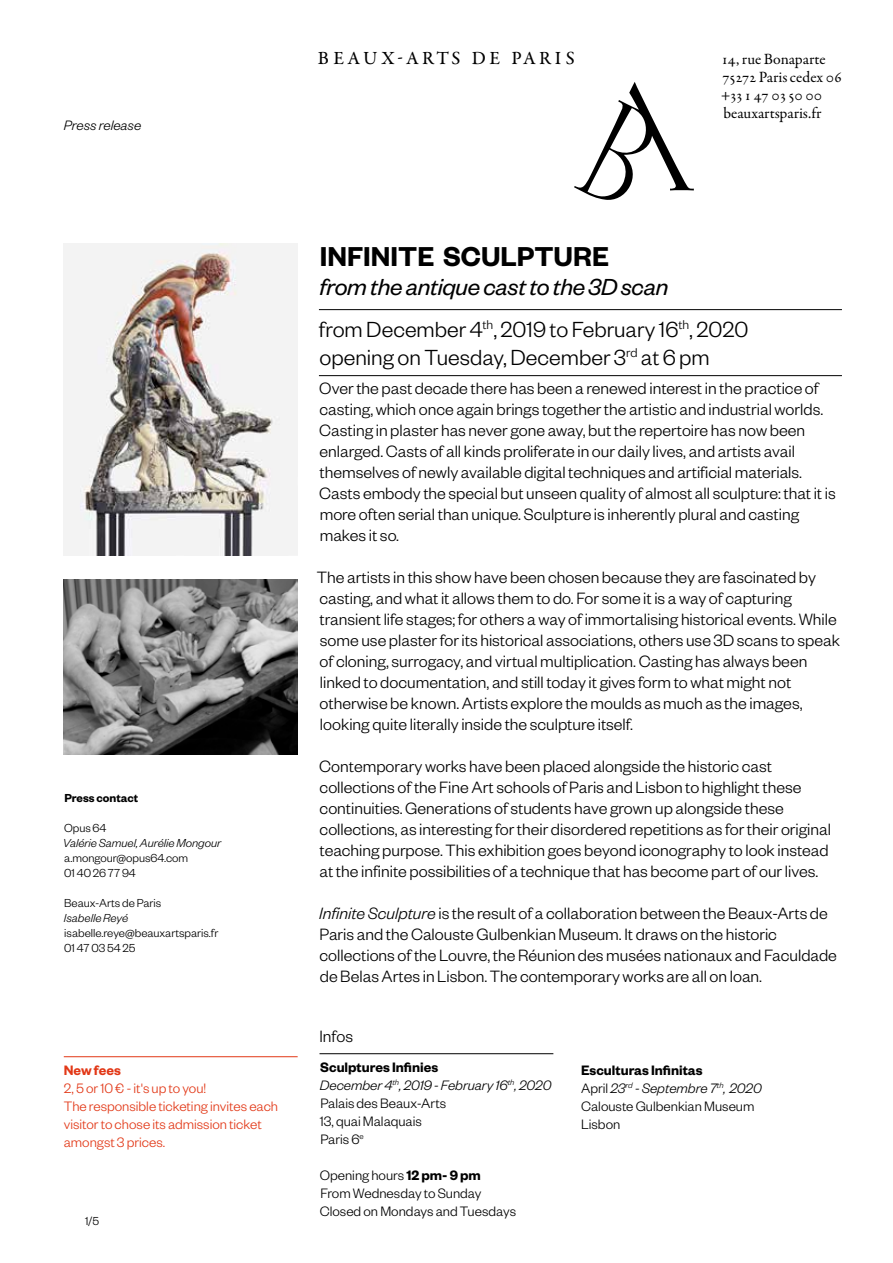
<style>
.page{position:relative;width:893px;height:1263px;background:#fff}
.page>*{position:absolute;margin:0;border:0;box-sizing:border-box;transform-origin:0 0}
.t1{font:600 30px "Founders Grotesk";color:#000}
.t2{font:italic 25.5px "Founders Grotesk";letter-spacing:-.01em;color:#000}
.t3{font:300 24px/28.5px "Founders Grotesk";color:#000}
.t4{font:500 18.75px "Garamond Premr Pro";letter-spacing:.18em;color:#000}
.t5{font:300 18px/21px "Founders Grotesk";color:#000}
.t6{font:15.75px/18px "Garamond Premr Pro";color:#000}
.t7{font:300 15px/18px "Founders Grotesk";color:#000}
.t8{font:300 15px/18px "Founders Grotesk";color:#e23817}
.t9{font:italic 300 15px "Founders Grotesk";color:#000}
.t10{font:600 15px "Founders Grotesk";color:#e23817}
.t11{font:300 12.75px/15px "Founders Grotesk";color:#000}
.t12{font:italic 300 12.75px "Founders Grotesk";color:#000}
.t13{font:600 12.75px "Founders Grotesk";color:#000}
.s1{font-style:italic}
.s2{font-weight:600}
</style>
<div class="page">
<svg style="left:574px;top:82px;width:120px;height:118px"></svg>
<hr style="left:319px;top:309px;width:523px;height:1px;background:#000">
<hr style="left:319px;top:375px;width:523px;height:1px;background:#000">
<hr style="left:319px;top:1053px;width:234px;height:1px;background:#000">
<hr style="left:64px;top:1056px;width:234px;height:1px;background:#e23817">
<img style="left:64px;top:244px;width:234px;height:312px">
<img style="left:64px;top:579px;width:234px;height:175px">
<p class="t9" style="left:64px;top:116px;width:79px">Press release</p>
<p class="t4" style="left:318px;top:47px;width:258px">BEAUX-ARTS DE PARIS</p>
<p class="t6" style="left:721px;top:50px;width:123px">14, rue Bonaparte<br>75272 Paris cedex 06 +33 1 47 03 50 00 beauxartsparis.fr</p>
<p class="t13" style="left:64px;top:790px;width:75px">Press contact</p>
<p class="t11" style="left:64px;top:820px;width:44px">Opus 64</p>
<p class="t12" style="left:63px;top:835px;width:160px">Valérie Samuel, Aurélie Mongour</p>
<p class="t11" style="left:64px;top:850px;width:126px">a.mongour@opus64.com<br>01 40 26 77 94</p>
<p class="t11" style="left:64px;top:895px;width:98px">Beaux-Arts de Paris</p>
<p class="t12" style="left:64px;top:910px;width:66px">Isabelle Reyé</p>
<p class="t11" style="left:64px;top:925px;width:156px">isabelle.reye@beauxartsparis.fr<br>01 47 03 54 25</p>
<p class="t10" style="left:64px;top:1060px;width:59px">New fees</p>
<p class="t8" style="left:64px;top:1078px;width:216px">2, 5 or 10€ - it's up to you!<br>The responsible ticketing invites each visitor to chose its admission ticket amongst 3 prices.</p>
<p class="t11" style="left:85px;top:1213px;width:15px">1/5</p>
<h1 class="t1" style="left:320px;top:238px;width:291px">INFINITE SCULPTURE</h1>
<h2 class="t2" style="left:319px;top:271px;width:350px">from the antique cast to the 3D scan</h2>
<h3 class="t3" style="left:319px;top:314px;width:431px">from December 4<sup>th</sup>, 2019 to February 16<sup>th</sup>, 2020 opening on Tuesday, December 3<sup>rd</sup> at 6 pm</h3>
<p class="t5" style="left:319px;top:377px;width:518px">Over the past decade there has been a renewed interest in the practice of casting, which once again brings together the artistic and industrial worlds.<br>Casting in plaster has never gone away, but the repertoire has now been enlarged. Casts of all kinds proliferate in our daily lives, and artists avail themselves of newly available digital techniques and artificial materials.<br>Casts embody the special but unseen quality of almost all sculpture: that it is more often serial than unique. Sculpture is inherently plural and casting makes it so.</p>
<p class="t5" style="left:317px;top:566px;width:525px">The artists in this show have been chosen because they are fascinated by casting, and what it allows them to do. For some it is a way of capturing transient life stages; for others a way of immortalising historical events. While some use plaster for its historical associations, others use 3D scans to speak of cloning, surrogacy, and virtual multiplication. Casting has always been linked to documentation, and still today it gives form to what might not otherwise be known. Artists explore the moulds as much as the images, looking quite literally inside the sculpture itself.</p>
<p class="t5" style="left:319px;top:755px;width:513px">Contemporary works have been placed alongside the historic cast collections of the Fine Art schools of Paris and Lisbon to highlight these continuities. Generations of students have grown up alongside these collections, as interesting for their disordered repetitions as for their original teaching purpose. This exhibition goes beyond iconography to look instead at the infinite possibilities of a technique that has become part of our lives.</p>
<p class="t5" style="left:319px;top:902px;width:519px"><span class="s1">Infinite Sculpture</span> is the result of a collaboration between the Beaux-Arts de Paris and the Calouste Gulbenkian Museum. It draws on the historic collections of the Louvre, the Réunion des musées nationaux and Faculdade de Belas Artes in Lisbon. The contemporary works are all on loan.</p>
<p class="t5" style="left:319px;top:1025px;width:35px">Infos</p>
<p class="t7" style="left:320px;top:1057px;width:233px"><span class="s2">Sculptures Infinies<br></span><span class="s1">December 4</span><sup>th</sup><span class="s1">, 2019-February 16</span><sup>th</sup><span class="s1">, 2020<br></span>Palais des Beaux-Arts<br>13, quai Malaquais<br>Paris 6<sup>e</sup></p>
<p class="t7" style="left:320px;top:1165px;width:198px">Opening hours <span class="s2">12 pm- 9 pm<br></span>From Wednesday to Sunday<br>Closed on Mondays and Tuesdays</p>
<p class="t7" style="left:581px;top:1060px;width:182px"><span class="s2">Esculturas Infinitas<br></span>April <span class="s1">23</span><sup>rd</sup> <span class="s1">-Septembre 7</span><sup>th</sup><span class="s1">, 2020<br></span>Calouste Gulbenkian Museum<br>Lisbon</p>
</div>
